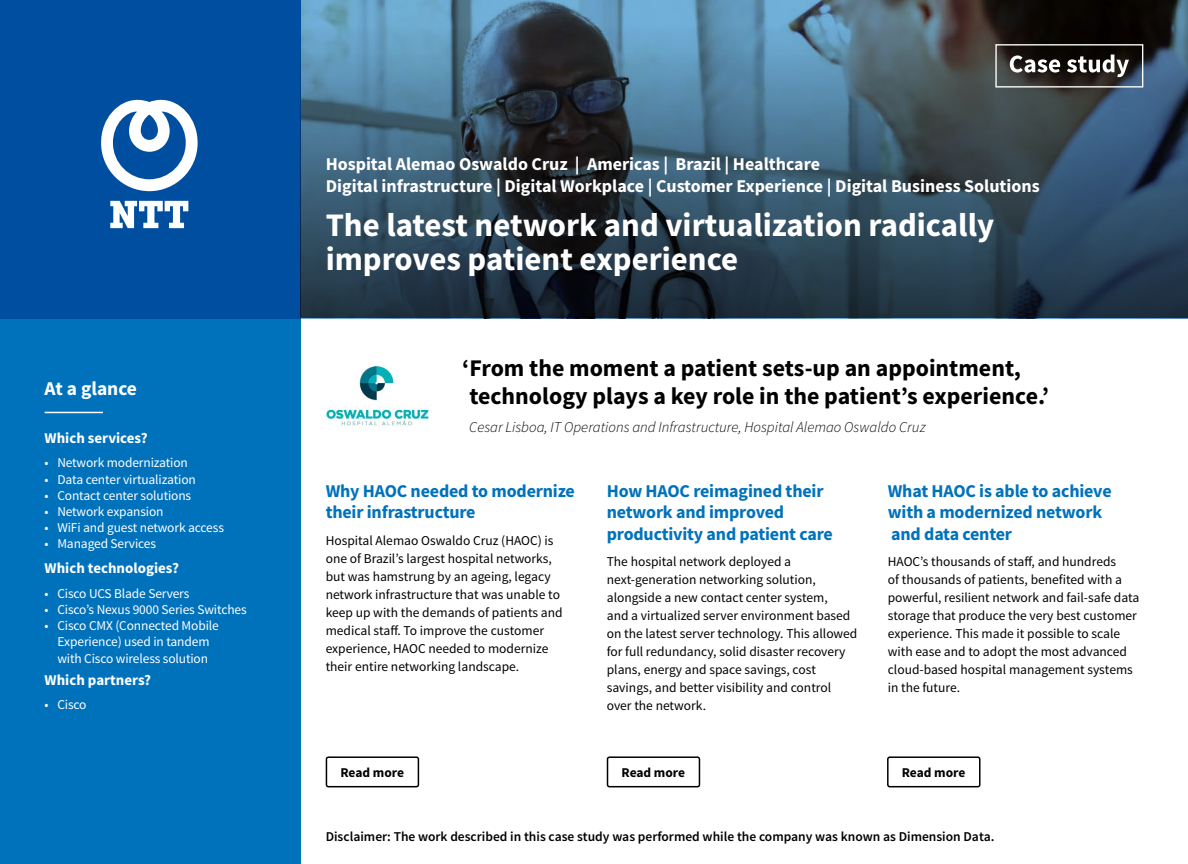
<style>
.page{position:relative;width:1188px;height:864px;background:#fff}
.page>*{position:absolute;margin:0;border:0;box-sizing:border-box;transform-origin:0 0}
.t1{font:700 32.85px/33.5px "Source Sans Pro";color:#fff}
.t2{font:700 23.85px/28.7px "Source Sans Pro";color:#000}
.t3{font:700 19.5px "Source Sans Pro";color:#fff}
.t4{font:700 18px/21.6px "Source Sans Pro";letter-spacing:-.01em;color:#0072bc}
.t5{font:700 18px/21.6px "Source Sans Pro";color:#fff}
.t6{font:italic 300 15px "Source Sans Pro";color:#000}
.t7{font:700 15px "Source Sans Pro";color:#fff}
.t8{font:13.5px/18px "Source Sans Pro";color:#000}
.t9{font:13.5px/16.2px "Source Sans Pro";letter-spacing:-.01em;color:#fff;text-align:center}
.t10{font:600 13.5px "Source Sans Pro";color:#000}
.t11{font:700 13.5px "Source Sans Pro";letter-spacing:-.005em;color:#000}
</style>
<div class="page">
<div style="left:0;top:0;width:300px;height:864px;background:#0072bc"></div>
<hr style="left:45px;top:412px;width:58px;height:1px;background:#fff">
<div style="left:887px;top:756px;width:94px;height:31px;border:2px solid #000;border-radius:2px"></div>
<div style="left:607px;top:756px;width:93px;height:31px;border:2px solid #000;border-radius:2px"></div>
<div style="left:326px;top:756px;width:93px;height:31px;border:2px solid #000;border-radius:2px"></div>
<svg style="left:0;top:0;width:1188px;height:318px;background:#294f70"></svg>
<div style="left:995px;top:44px;width:148px;height:44px;border:1px solid #fff"></div>
<svg style="left:1010px;top:55px;width:119px;height:22px"></svg>
<img style="left:326px;top:365px;width:102px;height:61px">
<svg style="left:110px;top:201px;width:78px;height:27px;background:#99b8d9"></svg>
<svg style="left:101px;top:100px;width:97px;height:91px;background:#77a0cc"></svg>
<h3 class="t3" style="left:45px;top:375px;width:94px">At a glance</h3>
<p class="t7" style="left:45px;top:428px;width:105px">Which services?</p>
<p class="t9" style="left:45px;top:455px;width:145px">• Network modernization</p>
<p class="t9" style="left:45px;top:471px;width:153px">• Data center virtualization</p>
<p class="t9" style="left:45px;top:487px;width:148px">• Contact center solutions</p>
<p class="t9" style="left:45px;top:504px;width:120px">• Network expansion</p>
<p class="t9" style="left:45px;top:520px;width:181px">• WiFi and guest network access</p>
<p class="t9" style="left:45px;top:536px;width:113px">• Managed Services</p>
<p class="t7" style="left:45px;top:558px;width:136px">Which technologies?</p>
<p class="t9" style="left:45px;top:586px;width:146px">• Cisco UCS Blade Servers</p>
<p class="t9" style="left:45px;top:602px;width:204px">• Cisco’s Nexus 9000 Series Switches</p>
<p class="t9" style="left:45px;top:618px;width:176px">• Cisco CMX (Connected Mobile<br>Experience) used in tandem with Cisco wireless solution</p>
<p class="t7" style="left:45px;top:670px;width:108px">Which partners?</p>
<p class="t9" style="left:45px;top:697px;width:43px">• Cisco</p>
<h3 class="t5" style="left:326px;top:153px;width:716px">Hospital Alemao Oswaldo Cruz | Americas | Brazil | Healthcare<br>Digital infrastructure | Digital Workplace | Customer Experience | Digital Business Solutions</h3>
<h1 class="t1" style="left:326px;top:208px;width:670px">The latest network and virtualization radically improves patient experience</h1>
<h2 class="t2" style="left:469px;top:353px;width:581px;text-indent:-7px">‘From the moment a patient sets-up an appointment, technology plays a key role in the patient’s experience.’</h2>
<p class="t6" style="left:469px;top:418px;width:458px">Cesar Lisboa, IT Operations and Infrastructure, Hospital Alemao Oswaldo Cruz</p>
<h3 class="t4" style="left:326px;top:480px;width:251px">Why HAOC needed to modernize their infrastructure</h3>
<p class="t8" style="left:326px;top:531px;width:239px">Hospital Alemao Oswaldo Cruz (HAOC) is one of Brazil’s largest hospital networks, but was hamstrung by an ageing, legacy network infrastructure that was unable to keep up with the demands of patients and medical staff. To improve the customer experience, HAOC needed to modernize their entire networking landscape.</p>
<h3 class="t4" style="left:607px;top:480px;width:228px">How HAOC reimagined their network and improved productivity and patient care</h3>
<p class="t8" style="left:607px;top:553px;width:252px">The hospital network deployed a next-generation networking solution, alongside a new contact center system,<br>and a virtualized server environment based on the latest server technology. This allowed for full redundancy, solid disaster recovery plans, energy and space savings, cost savings, and better visibility and control over the network.</p>
<h3 class="t4" style="left:888px;top:480px;width:225px">What HAOC is able to achieve with a modernized network and data center</h3>
<p class="t8" style="left:888px;top:553px;width:253px">HAOC’s thousands of staff, and hundreds<br>of thousands of patients, benefited with a powerful, resilient network and fail-safe data storage that produce the very best customer experience. This made it possible to scale with ease and to adopt the most advanced cloud-based hospital management systems in the future.</p>
<p class="t11" style="left:341px;top:763px;width:65px">Read more</p>
<p class="t11" style="left:622px;top:763px;width:65px">Read more</p>
<p class="t11" style="left:902px;top:763px;width:65px">Read more</p>
<p class="t10" style="left:326px;top:828px;width:670px">Disclaimer: The work described in this case study was performed while the company was known as Dimension Data.</p>
</div>
